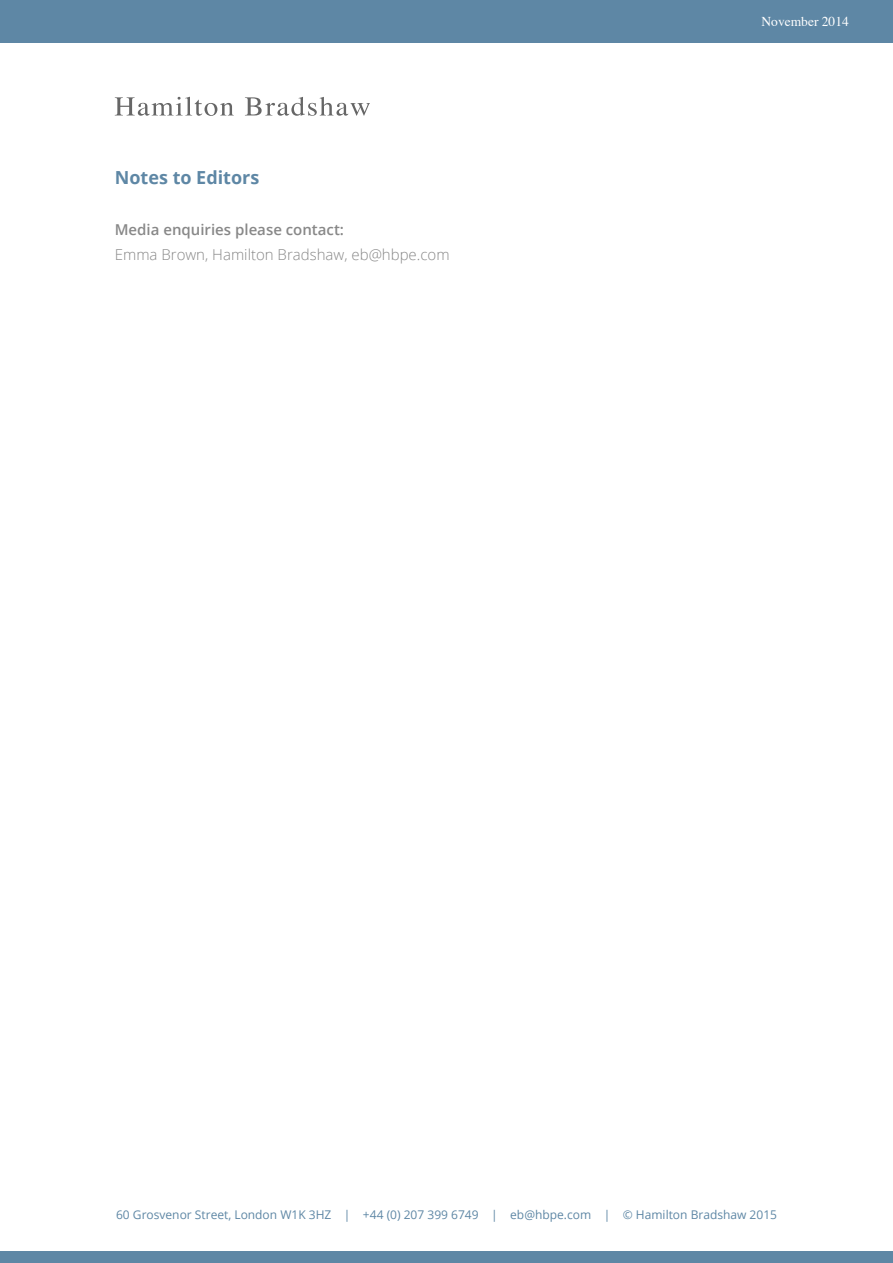
<style>
.page{position:relative;width:893px;height:1263px;background:#fff}
.page>*{position:absolute;margin:0;border:0;box-sizing:border-box;transform-origin:0 0}
.t1{font:700 18px "Open Sans";color:#5e87a5}
.t2{font:300 15px "Open Sans";color:#888}
.t3{font:600 15px "Open Sans";color:#888}
.t4{font:13.5px "Times";color:#fff}
.t5{font:12px "Open Sans";color:#5e87a5}
</style>
<div class="page">
<svg style="left:115px;top:97px;width:119px;height:19px"></svg>
<svg style="left:245px;top:97px;width:125px;height:19px"></svg>
<div style="left:0;top:1251px;width:893px;height:12px;background:#5e87a5"></div>
<div style="left:0;top:0;width:893px;height:43px;background:#5e87a5"></div>
<h1 class="t1" style="left:115px;top:165px;width:146px">Notes to Editors</h1>
<p class="t3" style="left:115px;top:219px;width:231px">Media enquiries please contact:</p>
<p class="t2" style="left:115px;top:245px;width:336px">Emma Brown, Hamilton Bradshaw, eb@hbpe.com</p>
<p class="t4" style="left:761px;top:9px;width:89px">November 2014</p>
<p class="t5" style="left:116px;top:1206px;width:662px">60 Grosvenor Street, London W1K 3HZ | +44 (0) 207 399 6749 | eb@hbpe.com | © Hamilton Bradshaw 2015</p>
</div>
